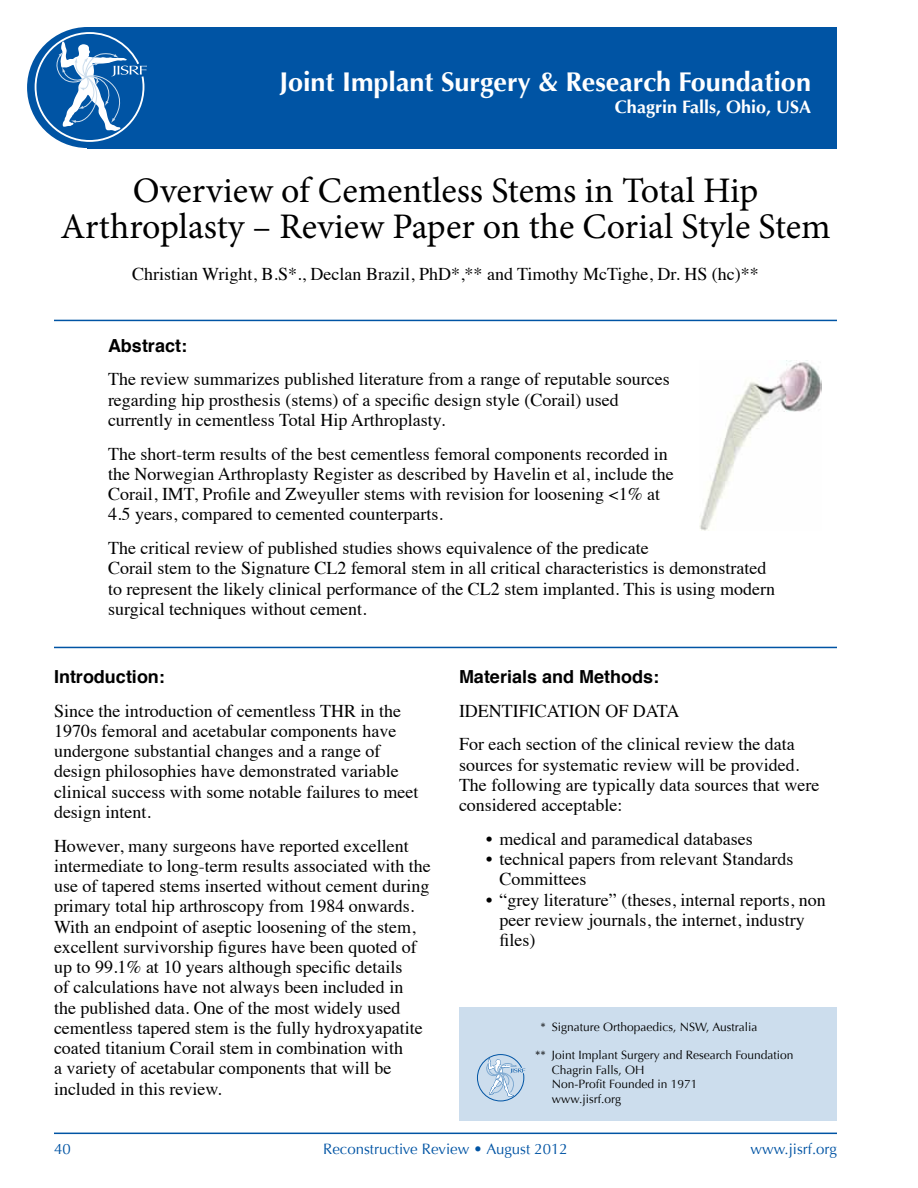
<style>
.page{position:relative;width:918px;height:1188px;background:#fff}
.page>*{position:absolute;margin:0;border:0;box-sizing:border-box;transform-origin:0 0}
.t1{font:36px/36px "Minion Pro";color:#000;text-align:center}
.t2{font:700 27px "Optima";color:#fff}
.t3{font:18px/20.2px "Times";color:#000}
.t4{font:700 18px "Helvetica";color:#000}
.t5{font:700 18px "Optima";color:#fff}
.t6{font:15px "Optima";color:#0054a4}
.t7{font:12px/14.4px "Optima";color:#000}
</style>
<div class="page">
<hr style="left:54px;top:1133px;width:783px;height:1px;background:#0054a4">
<div style="left:27px;top:27px;width:121px;height:121px;background:#0054a4;border-radius:50%"></div>
<div style="left:88px;top:27px;width:749px;height:121px;background:#0054a4"></div>
<svg style="left:34px;top:31px;width:113px;height:112px"></svg>
<div style="left:459px;top:1007px;width:377px;height:113px;background:#ccdded"></div>
<hr style="left:54px;top:320px;width:783px;height:1px;background:#0054a4">
<hr style="left:54px;top:647px;width:783px;height:1px;background:#0054a4">
<svg style="left:477px;top:1054px;width:48px;height:48px"></svg>
<img style="left:700px;top:361px;width:122px;height:170px">
<h2 class="t2" style="left:279px;top:66px;width:533px">Joint Implant Surgery &amp; Research Foundation</h2>
<p class="t5" style="left:615px;top:96px;width:198px">Chagrin Falls, Ohio, USA</p>
<h1 class="t1" style="left:60px;top:172px;width:772px">Overview of Cementless Stems in Total Hip<br>Arthroplasty – Review Paper on the Corial Style Stem</h1>
<p class="t3" style="left:132px;top:262px;width:628px">Christian Wright, B.S*., Declan Brazil, PhD*,** and Timothy McTighe, Dr. HS (hc)**</p>
<p class="t4" style="left:108px;top:331px;width:81px">Abstract:</p>
<p class="t3" style="left:108px;top:368px;width:563px">The review summarizes published literature from a range of reputable sources regarding hip prosthesis (stems) of a specific design style (Corail) used currently in cementless Total Hip Arthroplasty.</p>
<p class="t3" style="left:108px;top:442px;width:567px">The short-term results of the best cementless femoral components recorded in the Norwegian Arthroplasty Register as described by Havelin et al, include the Corail, IMT, Profile and Zweyuller stems with revision for loosening &lt;1% at 4.5 years, compared to cemented counterparts.</p>
<p class="t3" style="left:108px;top:536px;width:669px">The critical review of published studies shows equivalence of the predicate<br>Corail stem to the Signature CL2 femoral stem in all critical characteristics is demonstrated to represent the likely clinical performance of the CL2 stem implanted. This is using modern surgical techniques without cement.</p>
<p class="t4" style="left:54px;top:662px;width:112px">Introduction:</p>
<p class="t3" style="left:54px;top:699px;width:366px">Since the introduction of cementless THR in the 1970s femoral and acetabular components have undergone substantial changes and a range of design philosophies have demonstrated variable clinical success with some notable failures to meet design intent.</p>
<p class="t3" style="left:54px;top:834px;width:378px">However, many surgeons have reported excellent intermediate to long-term results associated with the use of tapered stems inserted without cement during primary total hip arthroscopy from 1984 onwards.<br>With an endpoint of aseptic loosening of the stem, excellent survivorship figures have been quoted of up to 99.1% at 10 years although specific details<br>of calculations have not always been included in<br>the published data. One of the most widely used cementless tapered stem is the fully hydroxyapatite coated titanium Corail stem in combination with<br>a variety of acetabular components that will be included in this review.</p>
<p class="t4" style="left:459px;top:662px;width:202px">Materials and Methods:</p>
<p class="t3" style="left:459px;top:692px;width:337px;line-height:33.8px">IDENTIFICATION OF DATA<br>For each section of the clinical review the data</p>
<p class="t3" style="left:459px;top:753px;width:362px">sources for systematic review will be provided.<br>The following are typically data sources that were considered acceptable:</p>
<p class="t3" style="left:486px;top:827px;width:268px">• medical and paramedical databases</p>
<p class="t3" style="left:500px;top:847px;width:295px;text-indent:-14px">• technical papers from relevant Standards<br>Committees</p>
<p class="t3" style="left:500px;top:888px;width:328px;text-indent:-14px">• “grey literature” (theses, internal reports, non peer review journals, the internet, industry files)</p>
<p class="t7" style="left:541px;top:1019px;width:218px">* Signature Orthopaedics, NSW, Australia</p>
<p class="t7" style="left:552px;top:1048px;width:243px;text-indent:-17px">** Joint Implant Surgery and Research Foundation<br>Chagrin Falls, OH<br>Non-Profit Founded in 1971<br>www.jisrf.org</p>
<p class="t6" style="left:54px;top:1140px;width:18px">40</p>
<p class="t6" style="left:323px;top:1140px;width:246px">Reconstructive Review • August 2012</p>
<p class="t6" style="left:751px;top:1140px;width:88px">www.jisrf.org</p>
</div>
